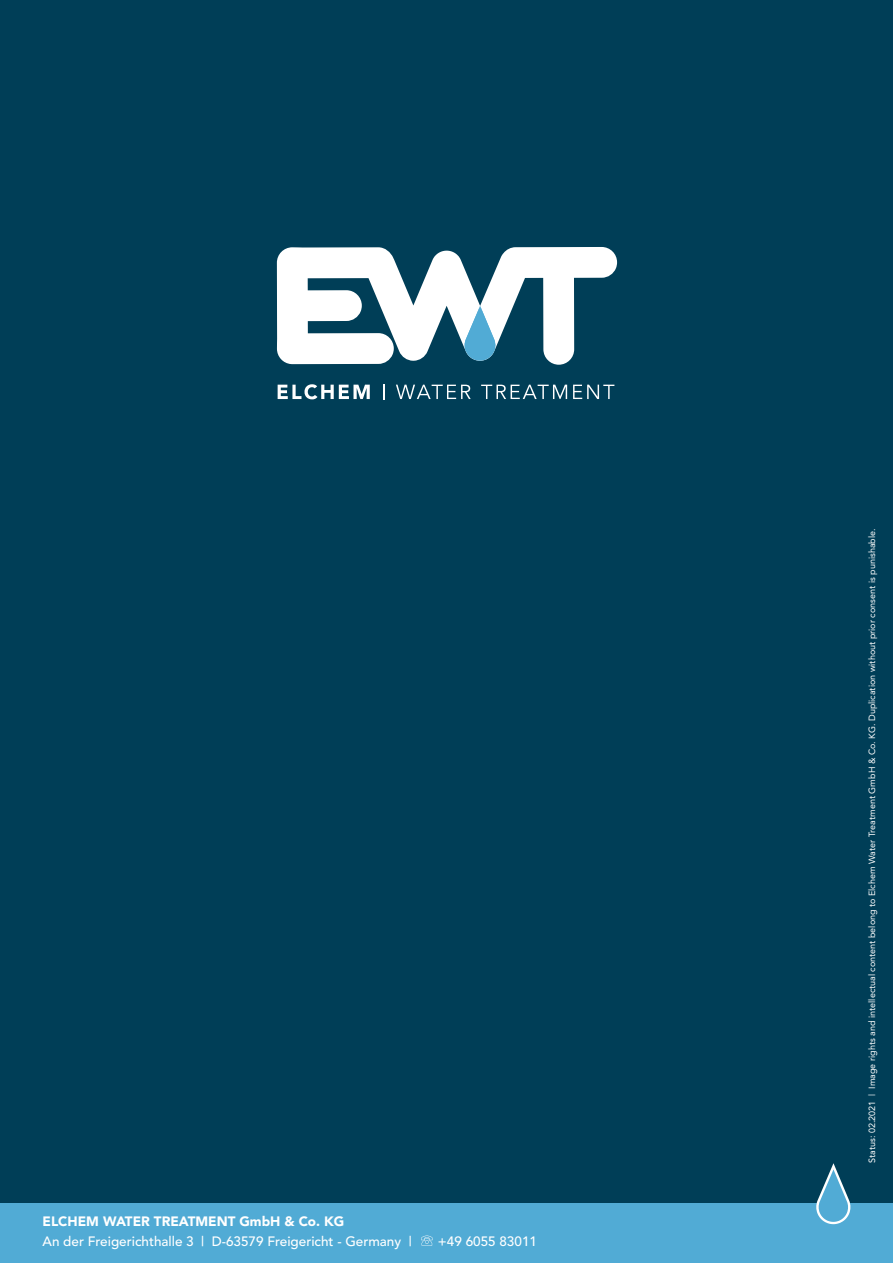
<style>
.page{position:relative;width:893px;height:1263px;background:#003e57}
.page>*{position:absolute;margin:0;border:0;box-sizing:border-box;transform-origin:0 0}
.t1{font:500 13.5px "Avenir";color:#fff}
.t2{font:900 13.5px "Avenir";color:#fff}
.t3{font:9px "Avenir";color:#fff}
</style>
<div class="page">
<svg style="left:278px;top:384px;width:92px;height:15px"></svg>
<svg style="left:383px;top:384px;width:1px;height:15px"></svg>
<svg style="left:396px;top:385px;width:75px;height:14px"></svg>
<svg style="left:481px;top:385px;width:86px;height:14px"></svg>
<svg style="left:573px;top:385px;width:41px;height:14px"></svg>
<svg style="left:277px;top:247px;width:340px;height:118px"></svg>
<div style="left:0;top:1203px;width:893px;height:60px;background:#51abd5"></div>
<svg style="left:816px;top:1163px;width:34px;height:61px"></svg>
<svg style="left:421px;top:1235px;width:12px;height:11px"></svg>
<h1 class="t2" style="left:43px;top:1213px;width:303px">ELCHEM WATER TREATMENT GmbH &amp; Co. KG</h1>
<h1 class="t1" style="left:43px;top:1233px;width:371px">An der Freigerichthalle 3 | D-63579 Freigericht - Germany |</h1>
<h1 class="t1" style="left:438px;top:1233px;width:101px">+49 6055 83011</h1>
<p class="t3" style="left:867px;top:1163px;width:636px;rotate:-90deg">Status: 02.2021 | Image rights and intellectual content belong to Elchem Water Treatment GmbH &amp; Co. KG. Duplication without prior consent is punishable.</p>
</div>
